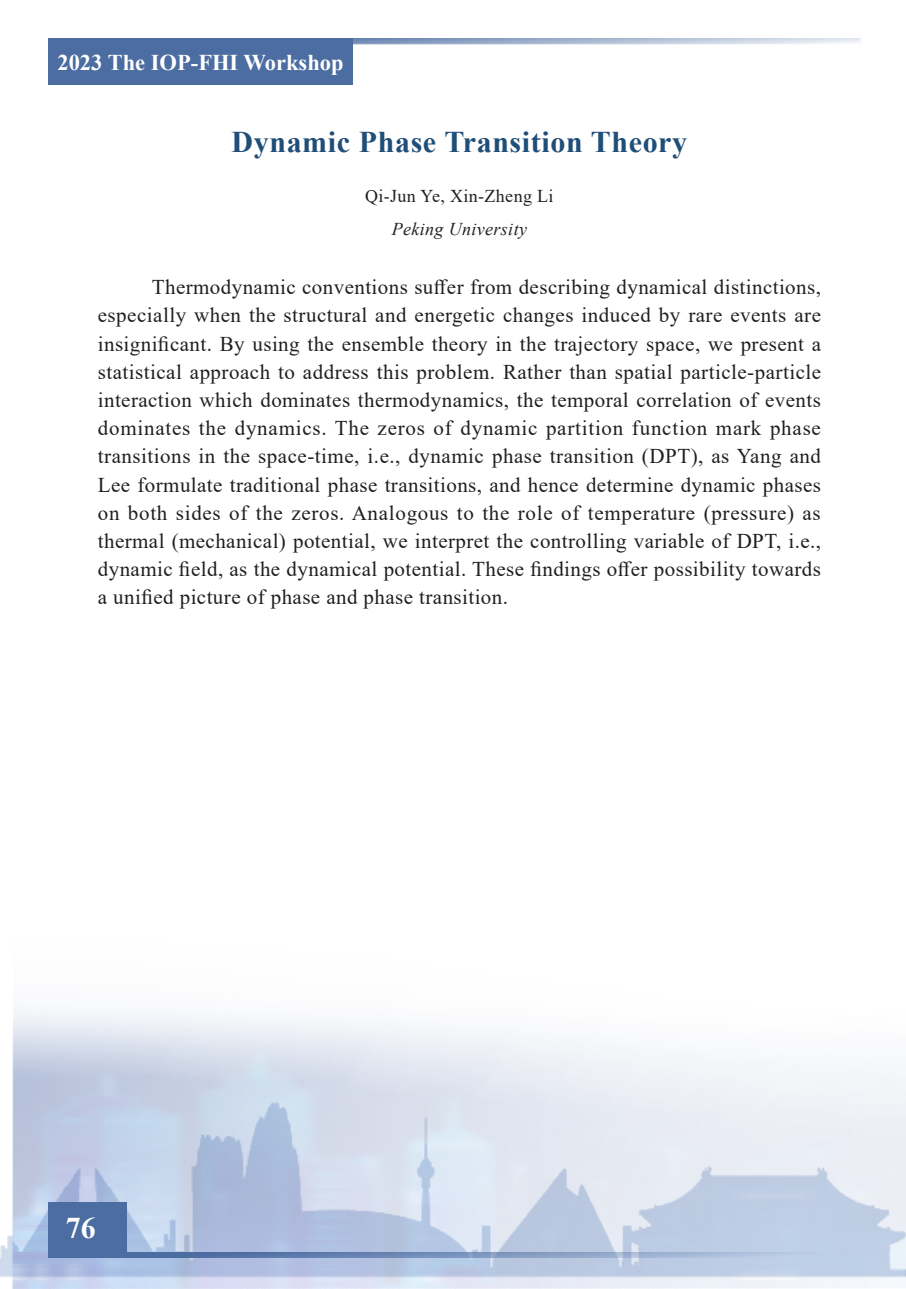
<style>
.page{position:relative;width:906px;height:1289px;background:#fff}
.page>*{position:absolute;margin:0;border:0;box-sizing:border-box;transform-origin:0 0}
.t1{font:700 30px "Times New Roman";letter-spacing:.02em;color:#1f4e78}
.t2{font:700 30px "Times New Roman";color:#fff}
.t3{font:700 22.5px "Times New Roman";color:#fff}
.t4{font:21px/28.2px "Times New Roman";letter-spacing:.02em;color:#231f20;text-align:justify}
.t5{font:18px "Times New Roman";letter-spacing:.02em;color:#231f20}
.t6{font:italic 18px "Times New Roman";letter-spacing:.02em;color:#231f20}
</style>
<div class="page">
<img style="left:0;top:1011px;width:906px;height:277px">
<div style="left:48px;top:1201px;width:78px;height:56px;background:#4c6da1"></div>
<div style="left:48px;top:38px;width:305px;height:47px;background:#4c6da1"></div>
<svg style="left:353px;top:38px;width:507px;height:6px;background:#aebdd4"></svg>
<svg style="left:126px;top:1252px;width:734px;height:5px;background:#8099c0"></svg>
<p class="t3" style="left:57px;top:46px;width:288px">2023 The IOP-FHI Workshop</p>
<p class="t1" style="left:231px;top:120px;width:457px">Dynamic Phase Transition Theory</p>
<p class="t5" style="left:365px;top:183px;width:190px">Qi-Jun Ye, Xin-Zheng Li</p>
<p class="t6" style="left:392px;top:216px;width:137px">Peking University</p>
<p class="t4" style="left:98px;top:272px;width:725px;text-indent:54px">Thermodynamic conventions suffer from describing dynamical distinctions, especially when the structural and energetic changes induced by rare events are insignificant. By using the ensemble theory in the trajectory space, we present a statistical approach to address this problem. Rather than spatial particle-particle interaction which dominates thermodynamics, the temporal correlation of events dominates the dynamics. The zeros of dynamic partition function mark phase transitions in the space-time, i.e., dynamic phase transition (DPT), as Yang and Lee formulate traditional phase transitions, and hence determine dynamic phases on both sides of the zeros. Analogous to the role of temperature (pressure) as thermal (mechanical) potential, we interpret the controlling variable of DPT, i.e., dynamic field, as the dynamical potential. These findings offer possibility towards a unified picture of phase and phase transition.</p>
<h1 class="t2" style="left:66px;top:1205px;width:31px">76</h1>
</div>
